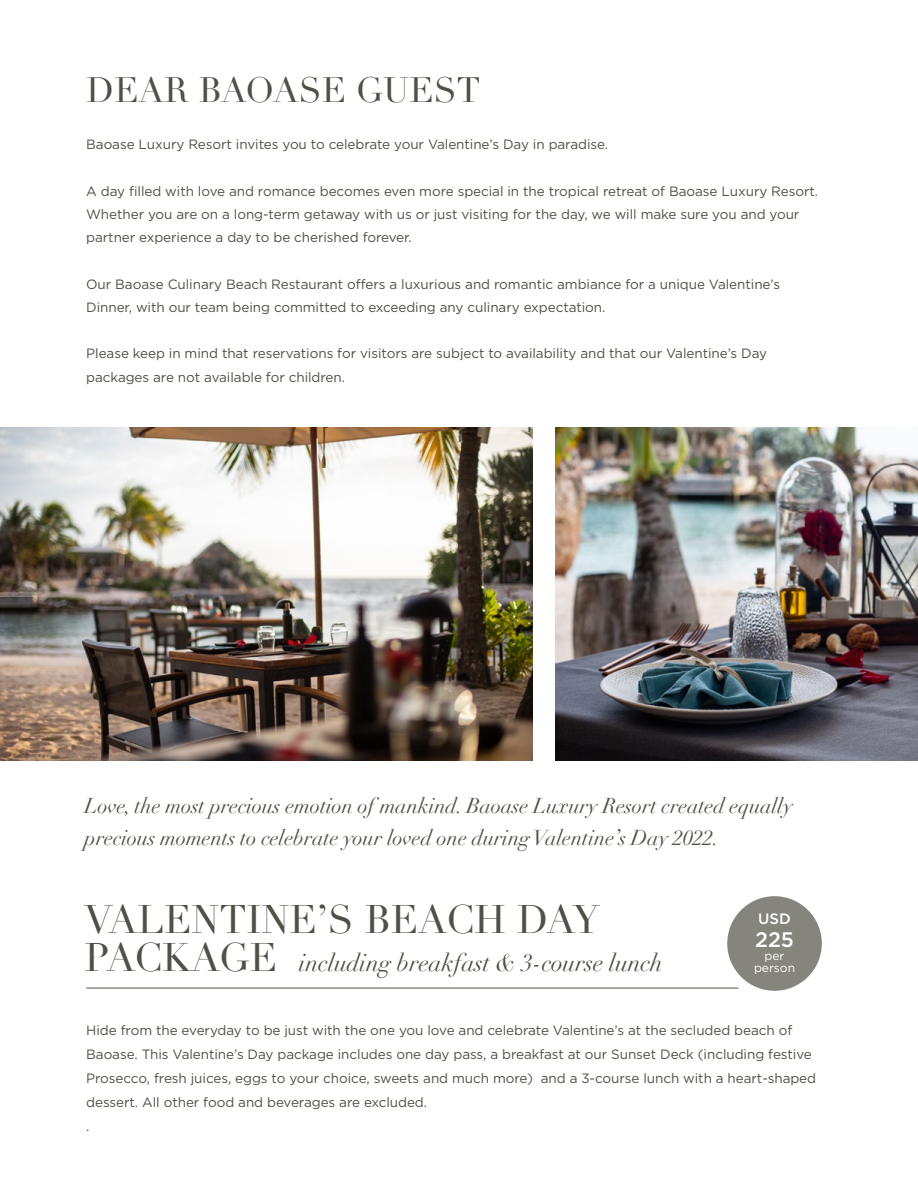
<style>
.page{position:relative;width:918px;height:1188px;background:#fff}
.page>*{position:absolute;margin:0;border:0;box-sizing:border-box;transform-origin:0 0}
.t1{font:39px/37.5px "Didot";color:#505046}
.t2{font:34.5px "Didot";color:#505046}
.t3{font:italic 24px "Didot";letter-spacing:-.005em;color:#505046}
.t4{font:italic 21px/31.5px "Didot";letter-spacing:-.005em;color:#505046}
.t5{font:500 21px "Gotham";color:#fff}
.t6{font:500 15px "Gotham";color:#fff}
.t7{font:13.5px/24px "Gotham";letter-spacing:-.005em;color:#505046}
.t8{font:12px/12px "Gotham";color:#fff;text-align:center}
</style>
<div class="page">
<hr style="left:86px;top:988px;width:698px;height:1px;background:#505046">
<div style="left:722px;top:891px;width:105px;height:105px;background:#85857d;border-radius:50%"></div>
<div style="left:717px;top:886px;width:115px;height:115px;border:10px solid #fff;border-radius:50%"></div>
<img style="left:0;top:428px;width:533px;height:332px">
<img style="left:556px;top:428px;width:362px;height:332px">
<h2 class="t2" style="left:86px;top:69px;width:396px">DEAR BAOASE GUEST</h2>
<p class="t7" style="left:86px;top:132px;width:524px">Baoase Luxury Resort invites you to celebrate your Valentine’s Day in paradise.</p>
<p class="t7" style="left:86px;top:179px;width:733px;line-height:23.2px">A day filled with love and romance becomes even more special in the tropical retreat of Baoase Luxury Resort.<br>Whether you are on a long-term getaway with us or just visiting for the day, we will make sure you and your partner experience a day to be cherished forever.</p>
<p class="t7" style="left:86px;top:272px;width:695px;line-height:23.2px">Our Baoase Culinary Beach Restaurant offers a luxurious and romantic ambiance for a unique Valentine’s<br>Dinner, with our team being committed to exceeding any culinary expectation.</p>
<p class="t7" style="left:86px;top:342px;width:682px;line-height:23.2px">Please keep in mind that reservations for visitors are subject to availability and that our Valentine’s Day packages are not available for children.</p>
<h3 class="t4" style="left:85px;top:791px;width:710px">Love, the most precious emotion of mankind. Baoase Luxury Resort created equally precious moments to celebrate your loved one during Valentine’s Day 2022.</h3>
<h1 class="t1" style="left:85px;top:902px;width:517px">VALENTINE’S BEACH DAY<br>PACKAGE</h1>
<h3 class="t3" style="left:299px;top:947px;width:365px">including breakfast &amp; 3-course lunch</h3>
<p class="t6" style="left:758px;top:909px;width:34px">USD</p>
<h3 class="t5" style="left:755px;top:926px;width:40px">225</h3>
<p class="t8" style="left:754px;top:950px;width:43px">per person</p>
<p class="t7" style="left:86px;top:1018px;width:731px">Hide from the everyday to be just with the one you love and celebrate Valentine’s at the secluded beach of Baoase. This Valentine’s Day package includes one day pass, a breakfast at our Sunset Deck (including festive Prosecco, fresh juices, eggs to your choice, sweets and much more) and a 3-course lunch with a heart-shaped dessert. All other food and beverages are excluded.<br>.</p>
</div>
